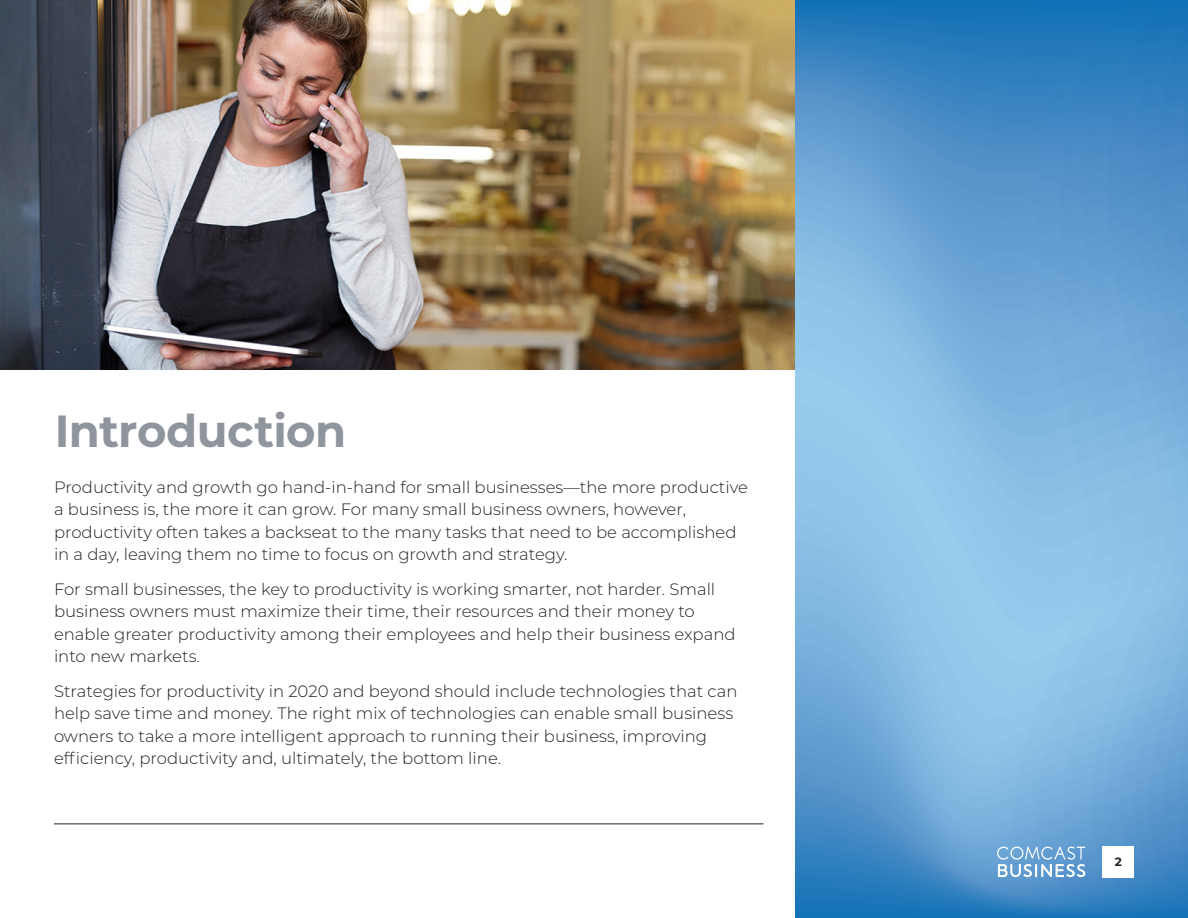
<style>
.page{position:relative;width:1188px;height:918px;background:#fff}
.page>*{position:absolute;margin:0;border:0;box-sizing:border-box;transform-origin:0 0}
.Head_2{font:700 45px "Montserrat";letter-spacing:-.015em;color:#8f959d}
._1_text{font:300 16.5px/22.5px "Montserrat";color:#231f20}
.page_number{font:700 12px "Montserrat";color:#231f20}
</style>
<div class="page">
<img style="left:0;top:0;width:795px;height:369px">
<svg style="left:795px;top:0;width:393px;height:918px;background:#6ba7d7"></svg>
<hr style="left:54px;top:824px;width:710px;height:1px;background:#231f20">
<div style="left:1102px;top:846px;width:32px;height:32px;background:#fff"></div>
<svg style="left:997px;top:847px;width:88px;height:30px"></svg>
<p class="Head_2" style="left:55px;top:398px;width:293px">Introduction</p>
<p class="_1_text" style="left:54px;top:475px;width:696px">Productivity and growth go hand-in-hand for small businesses—the more productive a business is, the more it can grow. For many small business owners, however, productivity often takes a backseat to the many tasks that need to be accomplished in a day, leaving them no time to focus on growth and strategy.</p>
<p class="_1_text" style="left:54px;top:577px;width:683px">For small businesses, the key to productivity is working smarter, not harder. Small business owners must maximize their time, their resources and their money to enable greater productivity among their employees and help their business expand into new markets.</p>
<p class="_1_text" style="left:54px;top:679px;width:685px">Strategies for productivity in 2020 and beyond should include technologies that can help save time and money. The right mix of technologies can enable small business owners to take a more intelligent approach to running their business, improving efficiency, productivity and, ultimately, the bottom line.</p>
<p class="page_number" style="left:1115px;top:853px;width:9px">2</p>
</div>
